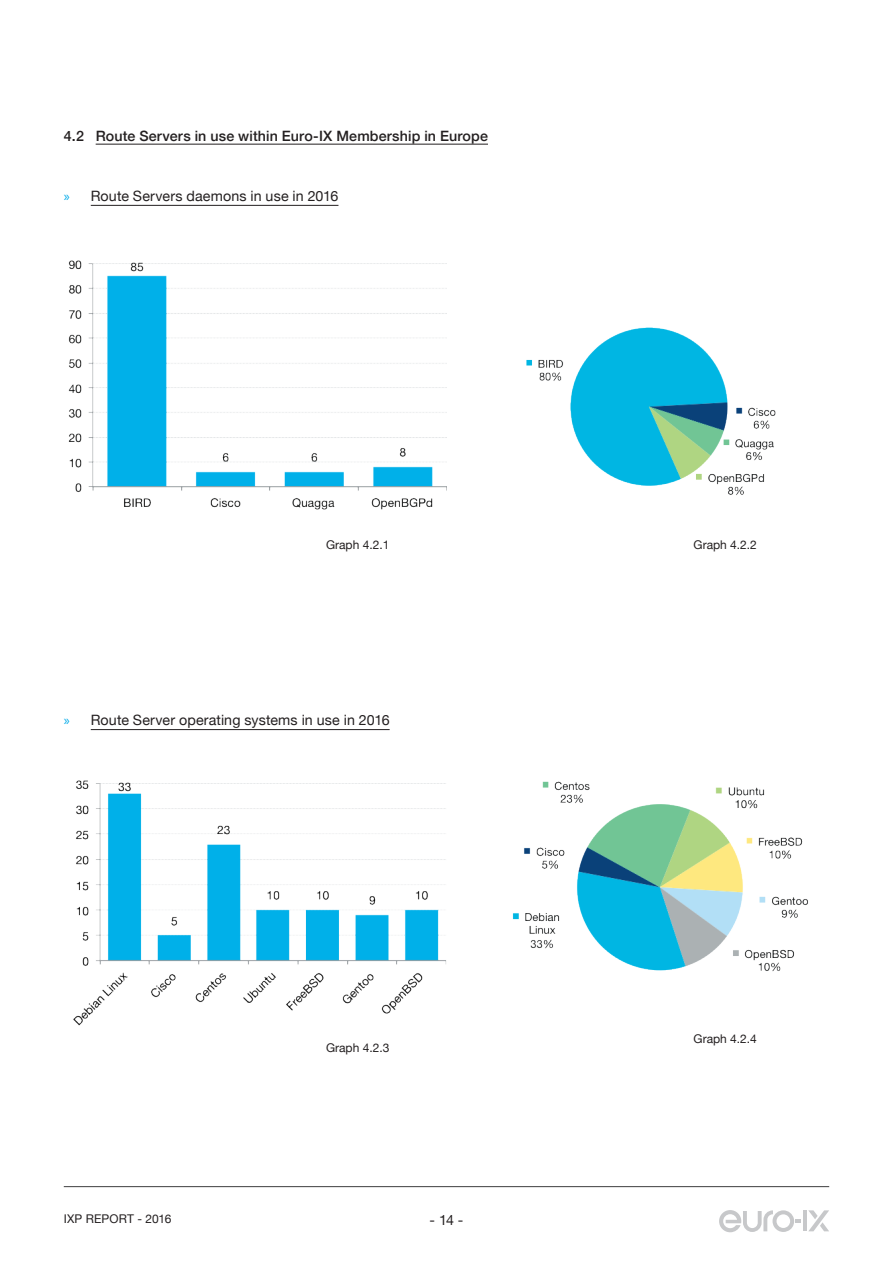
<style>
.page{position:relative;width:893px;height:1263px;background:#fff}
.page>*{position:absolute;margin:0;border:0;box-sizing:border-box;transform-origin:0 0}
.t1{font:14.25px "Helvetica Neue";letter-spacing:.01em;color:#231f20}
.t2{font:500 14.25px "Helvetica Neue";letter-spacing:.01em;color:#231f20}
.t3{font:12px "Helvetica Neue";color:#231f20}
.s1{font-family:"Myriad Pro";color:#00aae9}
</style>
<div class="page">
<hr style="left:64px;top:1186px;width:765px;height:1px;background:#3e3e3f">
<svg style="left:808px;top:1210px;width:21px;height:21px"></svg>
<hr style="left:803px;top:1210px;width:4px;height:21px;background:#c7c8ca">
<svg style="left:719px;top:1210px;width:82px;height:22px"></svg>
<hr style="left:96px;top:144px;width:392px;height:1px;background:#231f20">
<hr style="left:91px;top:205px;width:247px;height:1px;background:#231f20">
<hr style="left:91px;top:729px;width:299px;height:1px;background:#231f20">
<img style="left:526px;top:327px;width:250px;height:168px">
<img style="left:512px;top:781px;width:296px;height:191px">
<img style="left:68px;top:260px;width:378px;height:250px">
<img style="left:73px;top:780px;width:373px;height:246px">
<p class="t2" style="left:64px;top:125px;width:426px">4.2 Route Servers in use within Euro-IX Membership in Europe</p>
<p class="t1" style="left:64px;top:186px;width:276px"><span class="s1">»</span> Route Servers daemons in use in 2016</p>
<p class="t3" style="left:326px;top:536px;width:65px">Graph 4.2.1</p>
<p class="t3" style="left:693px;top:536px;width:65px">Graph 4.2.2</p>
<p class="t1" style="left:64px;top:710px;width:327px"><span class="s1">»</span> Route Server operating systems in use in 2016</p>
<p class="t3" style="left:326px;top:1039px;width:65px">Graph 4.2.3</p>
<p class="t3" style="left:64px;top:1210px;width:109px">IXP REPORT - 2016</p>
<p class="t1" style="left:429px;top:1209px;width:35px">- 14 -</p>
<p class="t3" style="left:693px;top:1030px;width:65px">Graph 4.2.4</p>
</div>
